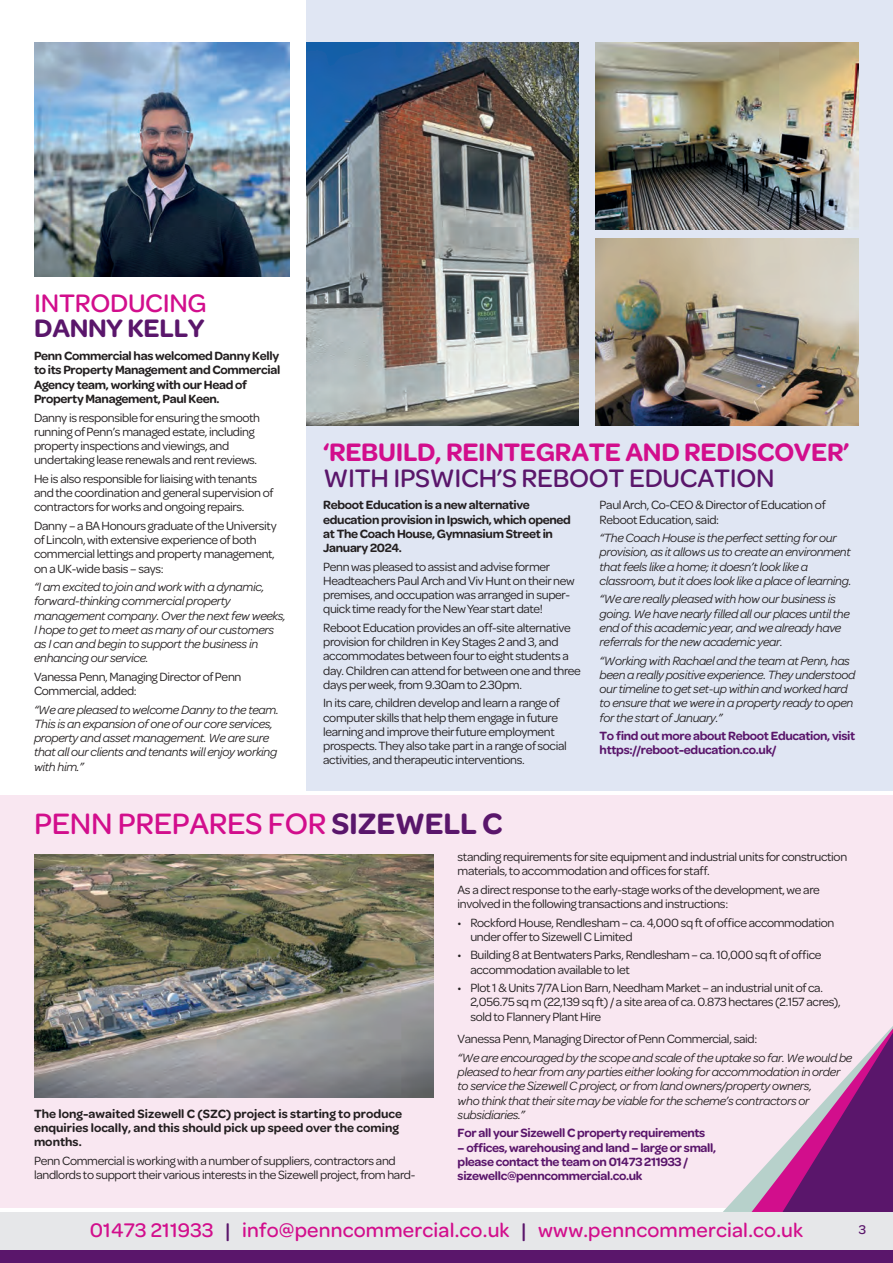
<style>
.page{position:relative;width:893px;height:1263px;background:#fff}
.page>*{position:absolute;margin:0;border:0;box-sizing:border-box;transform-origin:0 0}
.t1{font:500 31.5px "Omnes";letter-spacing:-.01em;color:#d20e8c}
.t2{font:600 27px "Omnes";letter-spacing:-.01em;color:#d20e8c}
.t3{font:500 27px "Omnes";letter-spacing:-.01em;color:#5a166b}
.t4{font:500 27px "Omnes";letter-spacing:-.01em;color:#d20e8c}
.t5{font:600 27px "Omnes";letter-spacing:-.01em;color:#5a166b}
.t6{font:500 21px "Omnes";letter-spacing:.01em;color:#d20e8c}
.t7{font:500 13.5px "Omnes";color:#5a166b}
.t8{font:12.75px/14.2px "Omnes";letter-spacing:-.025em;color:#231f20}
.t9{font:italic 12.75px/14.2px "Omnes";letter-spacing:-.025em;color:#231f20}
.t10{font:600 12.75px/14.2px "Omnes";letter-spacing:-.025em;color:#231f20}
.t11{font:600 12.75px/14.2px "Omnes";letter-spacing:-.025em;color:#5a166b}
.t12{font:600 12.75px/14.2px "Omnes";color:#231f20}
.s1{font-weight:600;color:#5a166b}
.s2{color:#5a166b}
</style>
<div class="page">
<div style="left:306px;top:0;width:587px;height:791px;background:#e0e6f3"></div>
<div style="left:0;top:1212px;width:893px;height:38px;background:#e6e7e9"></div>
<div style="left:0;top:1250px;width:893px;height:13px;background:#5a166b"></div>
<img style="left:34px;top:43px;width:255px;height:233px">
<img style="left:306px;top:43px;width:272px;height:382px">
<img style="left:595px;top:43px;width:264px;height:187px">
<img style="left:595px;top:238px;width:264px;height:187px">
<div style="left:0;top:795px;width:893px;height:413px;background:#f9e7f1"></div>
<svg style="left:723px;top:1026px;width:170px;height:186px"></svg>
<img style="left:34px;top:855px;width:400px;height:242px">
<h2 class="t4" style="left:34px;top:288px;width:174px">INTRODUCING</h2>
<h2 class="t5" style="left:34px;top:313px;width:172px">DANNY KELLY</h2>
<p class="t10" style="left:34px;top:349px;width:248px">Penn Commercial has welcomed Danny Kelly to its Property Management and Commercial Agency team, working with our Head of Property Management, Paul Keen.</p>
<p class="t8" style="left:34px;top:409px;width:228px">Danny is responsible for ensuring the smooth running of Penn’s managed estate, including property inspections and viewings, and undertaking lease renewals and rent reviews.</p>
<p class="t8" style="left:34px;top:471px;width:241px">He is also responsible for liaising with tenants and the coordination and general supervision of contractors for works and ongoing repairs.</p>
<p class="t8" style="left:34px;top:518px;width:244px">Danny – a BA Honours graduate of the University of Lincoln, with extensive experience of both commercial lettings and property management, on a UK-wide basis – says:</p>
<p class="t9" style="left:34px;top:580px;width:253px">“I am excited to join and work with a dynamic, forward-thinking commercial property management company. Over the next few weeks, I hope to get to meet as many of our customers as I can and begin to support the business in enhancing our service.</p>
<p class="t8" style="left:34px;top:669px;width:209px">Vanessa Penn, Managing Director of Penn<br>Commercial, added:</p>
<p class="t9" style="left:34px;top:702px;width:246px">“We are pleased to welcome Danny to the team.<br>This is an expansion of one of our core services, property and asset management. We are sure that all our clients and tenants will enjoy working with him.”</p>
<h2 class="t2" style="left:323px;top:437px;width:528px">‘REBUILD, REINTEGRATE AND REDISCOVER’</h2>
<h2 class="t3" style="left:323px;top:462px;width:453px">WITH IPSWICH’S REBOOT EDUCATION</h2>
<p class="t10" style="left:323px;top:498px;width:249px">Reboot Education is a new alternative education provision in Ipswich, which opened at The Coach House, Gymnasium Street in January 2024.</p>
<p class="t8" style="left:323px;top:558px;width:253px">Penn was pleased to assist and advise former Headteachers Paul Arch and Viv Hunt on their new premises, and occupation was arranged in super&shy;quick time ready for the New Year start date!</p>
<p class="t8" style="left:323px;top:620px;width:259px">Reboot Education provides an off-site alternative provision for children in Key Stages 2 and 3, and accommodates between four to eight students a day. Children can attend for between one and three days per week, from 9.30am to 2.30pm.</p>
<p class="t8" style="left:323px;top:695px;width:245px">In its care, children develop and learn a range of computer skills that help them engage in future learning and improve their future employment prospects. They also take part in a range of social activities, and therapeutic interventions.</p>
<p class="t8" style="left:600px;top:497px;width:228px">Paul Arch, Co-CEO &amp; Director of Education of<br>Reboot Education, said:</p>
<p class="t9" style="left:600px;top:531px;width:253px">“The Coach House is the perfect setting for our provision, as it allows us to create an environment that feels like a home; it doesn’t look like a classroom, but it does look like a place of learning.</p>
<p class="t9" style="left:600px;top:592px;width:252px">“We are really pleased with how our business is going. We have nearly filled all our places until the end of this academic year, and we already have referrals for the new academic year.</p>
<p class="t9" style="left:600px;top:653px;width:257px">“Working with Rachael and the team at Penn, has been a really positive experience. They understood our timeline to get set-up within and worked hard to ensure that we were in a property ready to open for the start of January.”</p>
<p class="t11" style="left:600px;top:729px;width:257px">To find out more about Reboot Education, visit https://reboot-education.co.uk/</p>
<h1 class="t1" style="left:34px;top:806px;width:470px">PENN PREPARES FOR <span class="s1">SIZEWELL C</span></h1>
<p class="t12" style="left:34px;top:1106px;width:370px">The long-awaited Sizewell C (SZC) project is starting to produce enquiries locally, and this should pick up speed over the coming months.</p>
<p class="t8" style="left:34px;top:1152px;width:383px">Penn Commercial is working with a number of suppliers, contractors and landlords to support their various interests in the Sizewell project, from hard-</p>
<p class="t8" style="left:458px;top:849px;width:391px">standing requirements for site equipment and industrial units for construction materials, to accommodation and offices for staff.</p>
<p class="t8" style="left:458px;top:882px;width:364px">As a direct response to the early-stage works of the development, we are involved in the following transactions and instructions:</p>
<p class="t8" style="left:470px;top:914px;width:366px;text-indent:-13px">• Rockford House, Rendlesham – ca. 4,000 sq ft of office accommodation under offer to Sizewell C Limited</p>
<p class="t8" style="left:470px;top:947px;width:353px;text-indent:-13px">• Building 8 at Bentwaters Parks, Rendlesham – ca. 10,000 sq ft of office accommodation available to let</p>
<p class="t8" style="left:470px;top:980px;width:372px;text-indent:-13px">• Plot 1 &amp; Units 7/7A Lion Barn, Needham Market – an industrial unit of ca.<br>2,056.75 sq m (22,139 sq ft) / a site area of ca. 0.873 hectares (2.157 acres), sold to Flannery Plant Hire</p>
<p class="t8" style="left:458px;top:1031px;width:301px">Vanessa Penn, Managing Director of Penn Commercial, said:</p>
<p class="t9" style="left:458px;top:1051px;width:396px">“We are encouraged by the scope and scale of the uptake so far. We would be pleased to hear from any parties either looking for accommodation in order to service the Sizewell C project, or from land owners/property owners,<br>who think that their site may be viable for the scheme’s contractors or subsidiaries.”</p>
<p class="t11" style="left:458px;top:1126px;width:249px">For all your Sizewell C property requirements</p>
<p class="t11" style="left:458px;top:1140px;width:260px">– offices, warehousing and land – large or small, please contact the team on 01473 211933 / sizewellc@penncommercial.co.uk</p>
<h3 class="t6" style="left:90px;top:1218px;width:715px">01473 211933 <span class="s2">|</span> info@penncommercial.co.uk <span class="s2">|</span> www.penncommercial.co.uk</h3>
<p class="t7" style="left:859px;top:1222px;width:9px">3</p>
</div>
